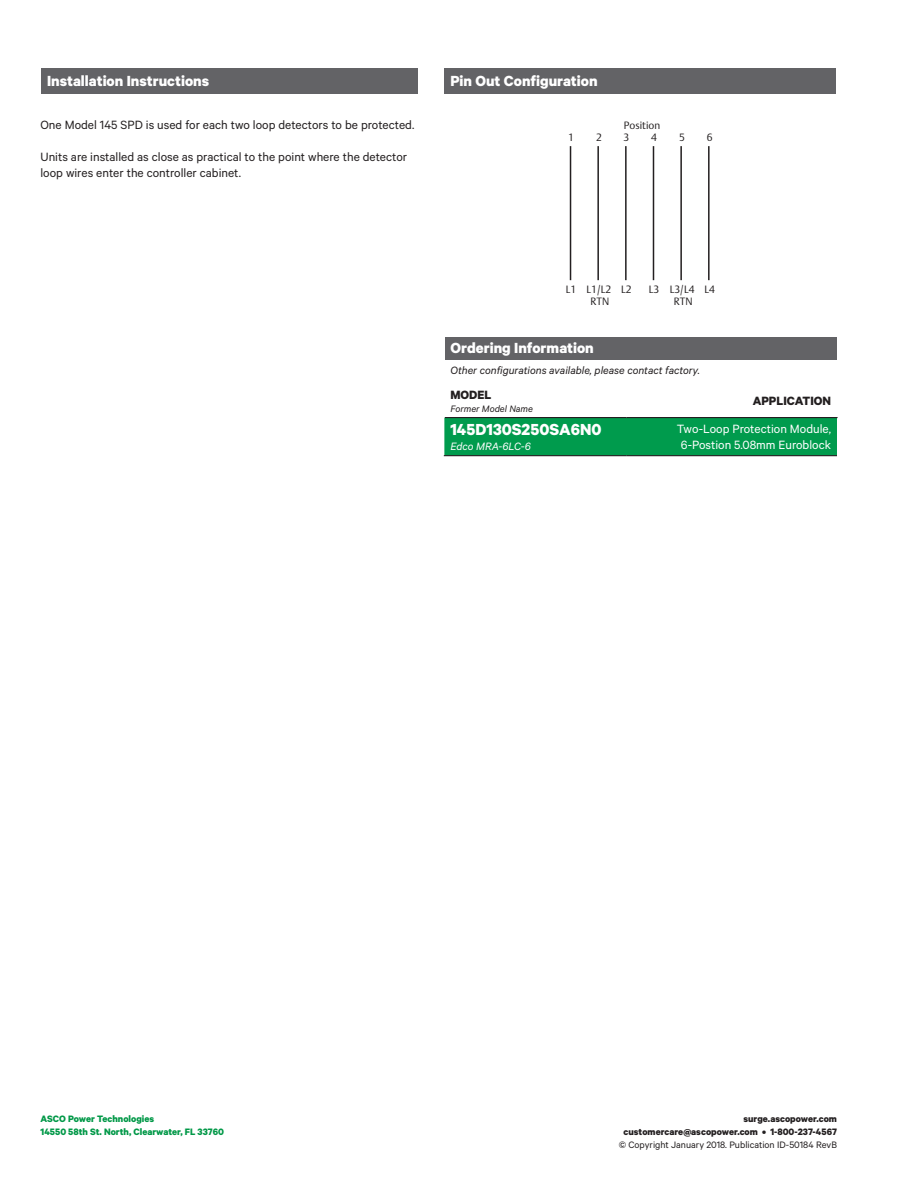
<style>
.page{position:relative;width:918px;height:1188px;background:#fff}
.page>*{position:absolute;margin:0;border:0;box-sizing:border-box;transform-origin:0 0}
.t1{font:700 18px "Calibre";color:#fff}
.t2{font:700 16.5px "Calibre";color:#fff}
.t3{font:13.5px/16.2px "Calibre";color:#231f20}
.t4{font:13.5px/16.2px "Calibre";color:#fff;text-align:center}
.t5{font:700 13.5px "Calibre";color:#231f20}
.t6{font:italic 12px "Calibre";color:#231f20}
.t7{font:italic 12px "Calibre";color:#fff}
.t8{font:700 10.5px "Calibre";color:#231f20}
.t9{font:700 10.5px/12.6px "Calibre";color:#009847}
.t10{font:10.5px "Calibre";color:#231f20}
.t11{font:10.5px "DTL Argo T Light";color:#231f20}
.t12{font:italic 10.5px "Calibre";color:#231f20}
</style>
<div class="page">
<div style="left:444px;top:418px;width:393px;height:37px;background:#009b4d"></div>
<hr style="left:445px;top:417px;width:181px;height:1px;background:#231f20">
<hr style="left:626px;top:417px;width:212px;height:1px;background:#231f20">
<hr style="left:444px;top:455px;width:182px;height:1px;background:#231f20">
<hr style="left:626px;top:455px;width:211px;height:1px;background:#231f20">
<div style="left:444px;top:68px;width:392px;height:25px;background:#636366"></div>
<div style="left:41px;top:68px;width:377px;height:25px;background:#636366"></div>
<div style="left:445px;top:337px;width:391px;height:22px;background:#636366"></div>
<hr style="left:570px;top:146px;width:1px;height:134px;background:#231f20">
<hr style="left:597px;top:146px;width:2px;height:134px;background:#231f20">
<hr style="left:625px;top:146px;width:2px;height:134px;background:#231f20">
<hr style="left:653px;top:146px;width:1px;height:134px;background:#231f20">
<hr style="left:680px;top:146px;width:2px;height:134px;background:#231f20">
<hr style="left:708px;top:146px;width:2px;height:134px;background:#231f20">
<p class="t2" style="left:47px;top:71px;width:164px">Installation Instructions</p>
<p class="t2" style="left:450px;top:71px;width:149px">Pin Out Configuration</p>
<p class="t3" style="left:40px;top:116px;width:375px">One Model 145 SPD is used for each two loop detectors to be protected.</p>
<p class="t3" style="left:40px;top:148px;width:368px">Units are installed as close as practical to the point where the detector loop wires enter the controller cabinet.</p>
<p class="t11" style="left:624px;top:119px;width:38px">Position</p>
<p class="t11" style="left:568px;top:131px;width:7px">1</p>
<p class="t11" style="left:596px;top:131px;width:7px">2</p>
<p class="t11" style="left:624px;top:131px;width:7px">3</p>
<p class="t11" style="left:651px;top:131px;width:7px">4</p>
<p class="t11" style="left:679px;top:131px;width:7px">5</p>
<p class="t11" style="left:707px;top:131px;width:7px">6</p>
<p class="t11" style="left:566px;top:283px;width:68px">L1 L1/L2 L2</p>
<p class="t11" style="left:649px;top:283px;width:68px">L3 L3/L4 L4</p>
<p class="t11" style="left:591px;top:295px;width:20px">RTN</p>
<p class="t11" style="left:674px;top:295px;width:20px">RTN</p>
<p class="t2" style="left:451px;top:338px;width:145px">Ordering Information</p>
<p class="t6" style="left:451px;top:364px;width:251px">Other configurations available, please contact factory.</p>
<p class="t5" style="left:450px;top:387px;width:42px">MODEL</p>
<p class="t12" style="left:450px;top:402px;width:84px">Former Model Name</p>
<p class="t5" style="left:753px;top:393px;width:80px">APPLICATION</p>
<p class="t1" style="left:450px;top:419px;width:153px">145D130S250SA6N0</p>
<p class="t7" style="left:450px;top:439px;width:82px">Edco MRA-6LC-6</p>
<p class="t4" style="left:677px;top:420px;width:156px">Two-Loop Protection Module,<br>6-Postion 5.08mm Euroblock</p>
<p class="t9" style="left:40px;top:1112px;width:185px">ASCO Power Technologies<br>14550 58th St. North, Clearwater, FL 33760</p>
<p class="t8" style="left:744px;top:1113px;width:95px">surge.ascopower.com</p>
<p class="t8" style="left:624px;top:1125px;width:215px">customercare@ascopower.com • 1-800-237-4567</p>
<p class="t10" style="left:619px;top:1138px;width:220px">© Copyright January 2018. Publication ID-50184 RevB</p>
</div>
